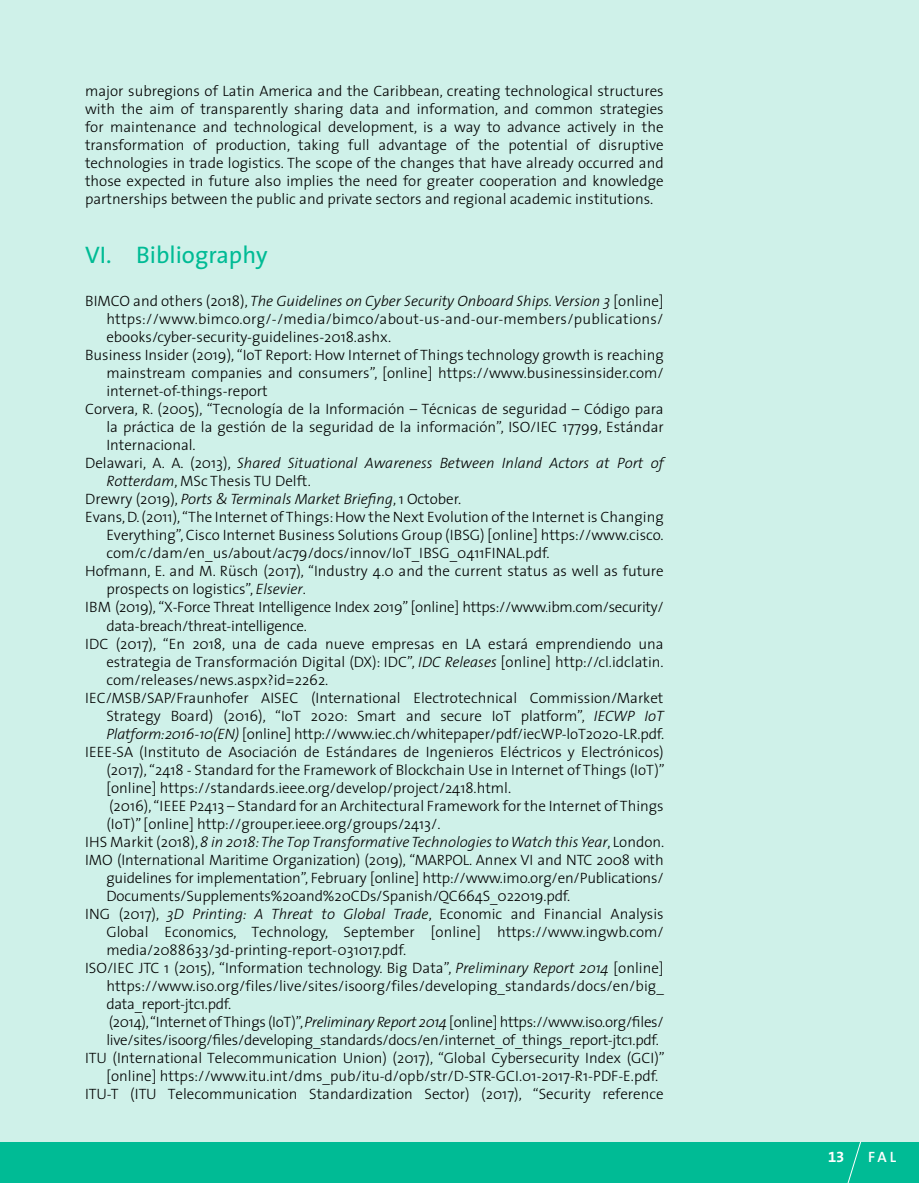
<style>
.page{position:relative;width:919px;height:1183px;background:#fff}
.page>*{position:absolute;margin:0;border:0;box-sizing:border-box;transform-origin:0 0}
.t1{font:24px "The Sans";color:#00bb95}
.t2{font:300 15px/18px "The Sans";color:#000;text-align:justify}
.t3{font:300 15px "The Sans";letter-spacing:-.02em;color:#000}
.t4{font:italic 300 15px "The Sans";color:#000}
.t5{font:300 15px "The Sans";letter-spacing:.02em;color:#000}
.t6{font:600 15px "The Sans";color:#fff}
.t7{font:15px "The Sans Bold Expert";color:#fff}
.s1{font-style:normal}
.s2{font-style:italic}
</style>
<div class="page">
<div style="left:0;top:0;width:918px;height:1182px;background:#cff1e9"></div>
<div style="left:0;top:1141px;width:918px;height:41px;background:#00bb95"></div>
<svg style="left:846px;top:1141px;width:15px;height:41px"></svg>
<p class="t2" style="left:85px;top:82px;width:580px">major subregions of Latin America and the Caribbean, creating technological structures with the aim of transparently sharing data and information, and common strategies for maintenance and technological development, is a way to advance actively in the transformation of production, taking full advantage of the potential of disruptive technologies in trade logistics. The scope of the changes that have already occurred and those expected in future also implies the need for greater cooperation and knowledge partnerships between the public and private sectors and regional academic institutions.</p>
<h1 class="t1" style="left:85px;top:235px;width:184px">VI. Bibliography</h1>
<p class="t4" style="left:85px;top:289px;width:580px"><span class="s1">BIMCO and others (2018),</span> The Guidelines on Cyber Security Onboard Ships. Version 3 <span class="s1">[online]</span></p>
<p class="t5" style="left:106px;top:307px;width:558px">https://www.bimco.org/-/media/bimco/about-us-and-our-members/publications/</p>
<p class="t2" style="left:106px;top:327px;width:286px">ebooks/cyber-security-guidelines-2018.ashx.</p>
<p class="t2" style="left:85px;top:345px;width:580px">Business Insider (2019), “IoT Report: How Internet of Things technology growth is reaching</p>
<p class="t2" style="left:106px;top:363px;width:558px">mainstream companies and consumers”, [online] https://www.businessinsider.com/</p>
<p class="t2" style="left:106px;top:381px;width:163px">internet-of-things-report</p>
<p class="t2" style="left:85px;top:399px;width:580px">Corvera, R. (2005), “Tecnología de la Información – Técnicas de seguridad – Código para</p>
<p class="t2" style="left:106px;top:417px;width:559px">la práctica de la gestión de la seguridad de la información”, ISO/IEC 17799, Estándar</p>
<p class="t2" style="left:106px;top:435px;width:91px">Internacional.</p>
<p class="t4" style="left:85px;top:451px;width:580px"><span class="s1">Delawari, A. A. (2013),</span> Shared Situational Awareness Between Inland Actors at Port of</p>
<p class="t2" style="left:106px;top:471px;width:206px"><span class="s2">Rotterdam</span>, MSc Thesis TU Delft.</p>
<p class="t4" style="left:85px;top:487px;width:377px"><span class="s1">Drewry (2019),</span> Ports &amp; Terminals Market Briefing<span class="s1">, 1 October.</span></p>
<p class="t2" style="left:85px;top:507px;width:580px">Evans, D. (2011), “The Internet of Things: How the Next Evolution of the Internet is Changing</p>
<p class="t2" style="left:106px;top:525px;width:558px">Everything”, Cisco Internet Business Solutions Group (IBSG) [online] https://www.cisco.</p>
<p class="t2" style="left:106px;top:543px;width:444px">com/c/dam/en_us/about/ac79/docs/innov/IoT_IBSG_0411FINAL.pdf.</p>
<p class="t2" style="left:85px;top:561px;width:580px">Hofmann, E. and M. Rüsch (2017), “Industry 4.0 and the current status as well as future</p>
<p class="t2" style="left:106px;top:579px;width:201px">prospects on logistics”, <span class="s2">Elsevier</span>.</p>
<p class="t3" style="left:85px;top:595px;width:580px">IBM (2019), “X-Force Threat Intelligence Index 2019” [online] https://www.ibm.com/security/</p>
<p class="t3" style="left:106px;top:613px;width:202px">data-breach/threat-intelligence.</p>
<p class="t2" style="left:85px;top:633px;width:580px">IDC (2017), “En 2018, una de cada nueve empresas en LA estará emprendiendo una</p>
<p class="t2" style="left:106px;top:651px;width:558px">estrategia de Transformación Digital (DX): IDC”, <span class="s2">IDC Releases</span> [online] http://cl.idclatin.</p>
<p class="t2" style="left:106px;top:669px;width:223px">com/releases/news.aspx?id=2262.</p>
<p class="t2" style="left:85px;top:687px;width:580px">IEC/MSB/SAP/Fraunhofer AISEC (International Electrotechnical Commission/Market</p>
<p class="t2" style="left:106px;top:705px;width:559px">Strategy Board) (2016), “IoT 2020: Smart and secure IoT platform”, <span class="s2">IECWP IoT</span></p>
<p class="t2" style="left:106px;top:723px;width:559px"><span class="s2">Platform:2016-10(EN)</span> [online] http://www.iec.ch/whitepaper/pdf/iecWP-loT2020-LR.pdf.</p>
<p class="t2" style="left:85px;top:741px;width:580px">IEEE-SA (Instituto de Asociación de Estándares de Ingenieros Eléctricos y Electrónicos)</p>
<p class="t2" style="left:106px;top:759px;width:560px">(2017), “2418 - Standard for the Framework of Blockchain Use in Internet of Things (IoT)”</p>
<p class="t2" style="left:106px;top:777px;width:406px">[online] https://standards.ieee.org/develop/project/2418.html.</p>
<p class="t2" style="left:109px;top:795px;width:556px">(2016), “IEEE P2413 – Standard for an Architectural Framework for the Internet of Things</p>
<p class="t2" style="left:106px;top:813px;width:336px">(IoT)” [online] http://grouper.ieee.org/groups/2413/.</p>
<p class="t4" style="left:85px;top:829px;width:580px"><span class="s1">IHS Markit (2018),</span> 8 in 2018: The Top Transformative Technologies to Watch this Year<span class="s1">, London.</span></p>
<p class="t2" style="left:85px;top:849px;width:580px">IMO (International Maritime Organization) (2019), “MARPOL. Annex VI and NTC 2008 with</p>
<p class="t2" style="left:106px;top:867px;width:559px">guidelines for implementation”, February [online] http://www.imo.org/en/Publications/</p>
<p class="t2" style="left:106px;top:885px;width:465px">Documents/Supplements%20and%20CDs/Spanish/QC664S_022019.pdf.</p>
<p class="t2" style="left:85px;top:903px;width:580px">ING (2017), <span class="s2">3D Printing: A Threat to Global Trade</span>, Economic and Financial Analysis</p>
<p class="t2" style="left:106px;top:921px;width:559px">Global Economics, Technology, September [online] https://www.ingwb.com/</p>
<p class="t2" style="left:106px;top:939px;width:301px">media/2088633/3d-printing-report-031017.pdf.</p>
<p class="t2" style="left:85px;top:957px;width:580px">ISO/IEC JTC 1 (2015), “Information technology. Big Data”, <span class="s2">Preliminary Report 2014</span> [online]</p>
<p class="t2" style="left:106px;top:975px;width:559px">https://www.iso.org/files/live/sites/isoorg/files/developing_standards/docs/en/big_</p>
<p class="t3" style="left:106px;top:991px;width:126px">data_report-jtc1.pdf.</p>
<p class="t3" style="left:109px;top:1009px;width:556px">(2014), “Internet of Things (IoT)”, <span class="s2">Preliminary Report 2014</span> [online] https://www.iso.org/files/</p>
<p class="t3" style="left:106px;top:1027px;width:554px">live/sites/isoorg/files/developing_standards/docs/en/internet_of_things_report-jtc1.pdf.</p>
<p class="t2" style="left:85px;top:1047px;width:581px">ITU (International Telecommunication Union) (2017), “Global Cybersecurity Index (GCI)”</p>
<p class="t2" style="left:106px;top:1065px;width:553px">[online] https://www.itu.int/dms_pub/itu-d/opb/str/D-STR-GCI.01-2017-R1-PDF-E.pdf.</p>
<p class="t2" style="left:85px;top:1083px;width:580px">ITU-T (ITU Telecommunication Standardization Sector) (2017), “Security reference</p>
<p class="t7" style="left:828px;top:1143px;width:18px">13</p>
<p class="t6" style="left:868px;top:1143px;width:29px">FAL</p>
</div>
